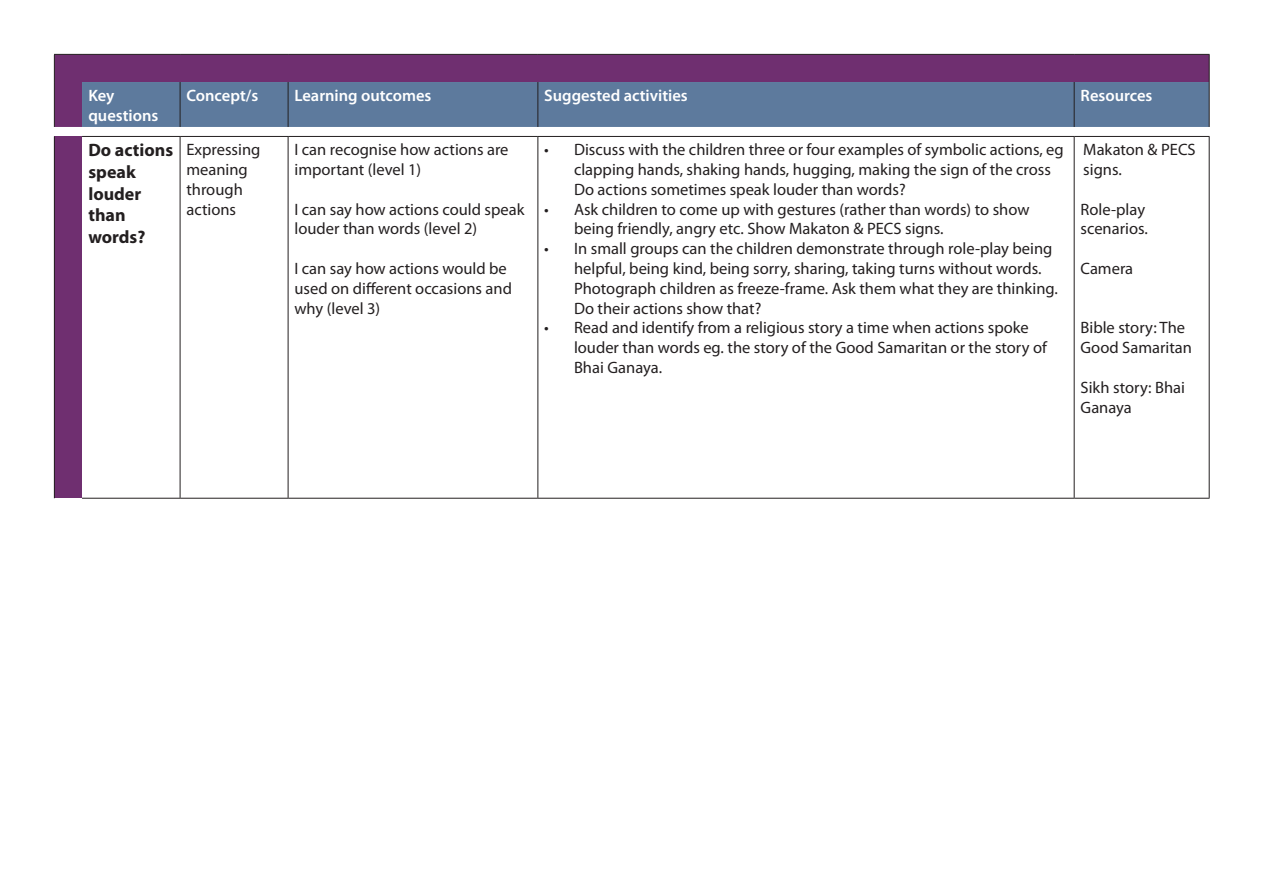
<style>
.page{position:relative;width:1263px;height:893px;background:#fff}
.page>*{position:absolute;margin:0;border:0;box-sizing:border-box;transform-origin:0 0}
.t1{font:700 18px/21.6px "Myriad Pro";color:#231f20}
.t2{font:16.5px/19.8px "Myriad Pro";color:#231f20}
.Heading_2{font:600 16.5px/19.8px "Myriad Pro";color:#fff}
</style>
<div class="page">
<div style="left:54px;top:136px;width:28px;height:362px;background:#6f2f70"></div>
<hr style="left:82px;top:136px;width:98px;height:1px;background:#231f20">
<hr style="left:180px;top:136px;width:108px;height:1px;background:#231f20">
<hr style="left:180px;top:137px;width:1px;height:361px;background:#231f20">
<hr style="left:288px;top:136px;width:250px;height:1px;background:#231f20">
<hr style="left:288px;top:137px;width:1px;height:361px;background:#231f20">
<hr style="left:538px;top:136px;width:536px;height:1px;background:#231f20">
<hr style="left:537px;top:137px;width:1px;height:361px;background:#231f20">
<hr style="left:1074px;top:136px;width:135px;height:1px;background:#231f20">
<hr style="left:1074px;top:137px;width:1px;height:361px;background:#231f20">
<hr style="left:82px;top:498px;width:98px;height:1px;background:#231f20">
<hr style="left:180px;top:498px;width:108px;height:1px;background:#231f20">
<hr style="left:288px;top:498px;width:250px;height:1px;background:#231f20">
<hr style="left:538px;top:498px;width:536px;height:1px;background:#231f20">
<hr style="left:1074px;top:498px;width:135px;height:1px;background:#231f20">
<hr style="left:54px;top:136px;width:1px;height:362px;background:#231f20">
<hr style="left:1209px;top:137px;width:1px;height:361px;background:#231f20">
<div style="left:55px;top:55px;width:1154px;height:72px;background:#6f2f70"></div>
<div style="left:82px;top:82px;width:1127px;height:45px;background:#5d7a9d"></div>
<hr style="left:180px;top:82px;width:1px;height:45px;background:#231f20">
<hr style="left:288px;top:82px;width:1px;height:45px;background:#231f20">
<hr style="left:537px;top:82px;width:1px;height:45px;background:#231f20">
<hr style="left:1074px;top:82px;width:1px;height:45px;background:#231f20">
<svg style="left:54px;top:54px;width:28px;height:28px"></svg>
<hr style="left:82px;top:54px;width:98px;height:1px;background:#231f20">
<hr style="left:180px;top:54px;width:108px;height:1px;background:#231f20">
<hr style="left:288px;top:54px;width:250px;height:1px;background:#231f20">
<hr style="left:538px;top:54px;width:536px;height:1px;background:#231f20">
<hr style="left:1074px;top:54px;width:135px;height:1px;background:#231f20">
<svg style="left:1209px;top:55px;width:1px;height:27px"></svg>
<hr style="left:54px;top:82px;width:1px;height:45px;background:#231f20">
<hr style="left:1209px;top:82px;width:1px;height:45px;background:#231f20">
<p class="Heading_2" style="left:88px;top:85px;width:72px">Key questions</p>
<p class="Heading_2" style="left:186px;top:85px;width:73px">Concept/s</p>
<p class="Heading_2" style="left:294px;top:85px;width:139px">Learning outcomes</p>
<p class="Heading_2" style="left:544px;top:85px;width:145px">Suggested activities</p>
<p class="Heading_2" style="left:1080px;top:85px;width:73px">Resources</p>
<p class="t1" style="left:88px;top:139px;width:86px">Do actions speak louder than words?</p>
<p class="t2" style="left:186px;top:139px;width:75px">Expressing meaning through actions</p>
<p class="t2" style="left:294px;top:139px;width:216px">I can recognise how actions are important (level 1)</p>
<p class="t2" style="left:294px;top:199px;width:231px">I can say how actions could speak louder than words (level 2)</p>
<p class="t2" style="left:294px;top:258px;width:219px">I can say how actions would be used on different occasions and why (level 3)</p>
<p class="t2" style="left:574px;top:139px;width:491px;text-indent:-30px">• Discuss with the children three or four examples of symbolic actions, eg clapping hands, shaking hands, hugging, making the sign of the cross<br>Do actions sometimes speak louder than words?</p>
<p class="t2" style="left:574px;top:199px;width:457px;text-indent:-30px">• Ask children to come up with gestures (rather than words) to show being friendly, angry etc. Show Makaton &amp; PECS signs.</p>
<p class="t2" style="left:574px;top:238px;width:485px;text-indent:-30px">• In small groups can the children demonstrate through role-play being helpful, being kind, being sorry, sharing, taking turns without words.<br>Photograph children as freeze-frame. Ask them what they are thinking.<br>Do their actions show that?</p>
<p class="t2" style="left:574px;top:318px;width:474px;text-indent:-30px">• Read and identify from a religious story a time when actions spoke louder than words eg. the story of the Good Samaritan or the story of<br>Bhai Ganaya.</p>
<p class="t2" style="left:1083px;top:139px;width:114px">Makaton &amp; PECS signs.</p>
<p class="t2" style="left:1080px;top:199px;width:69px">Role-play scenarios.</p>
<p class="t2" style="left:1080px;top:258px;width:54px">Camera</p>
<p class="t2" style="left:1080px;top:318px;width:113px">Bible story: The<br>Good Samaritan</p>
<p class="t2" style="left:1080px;top:377px;width:106px">Sikh story: Bhai<br>Ganaya</p>
</div>
